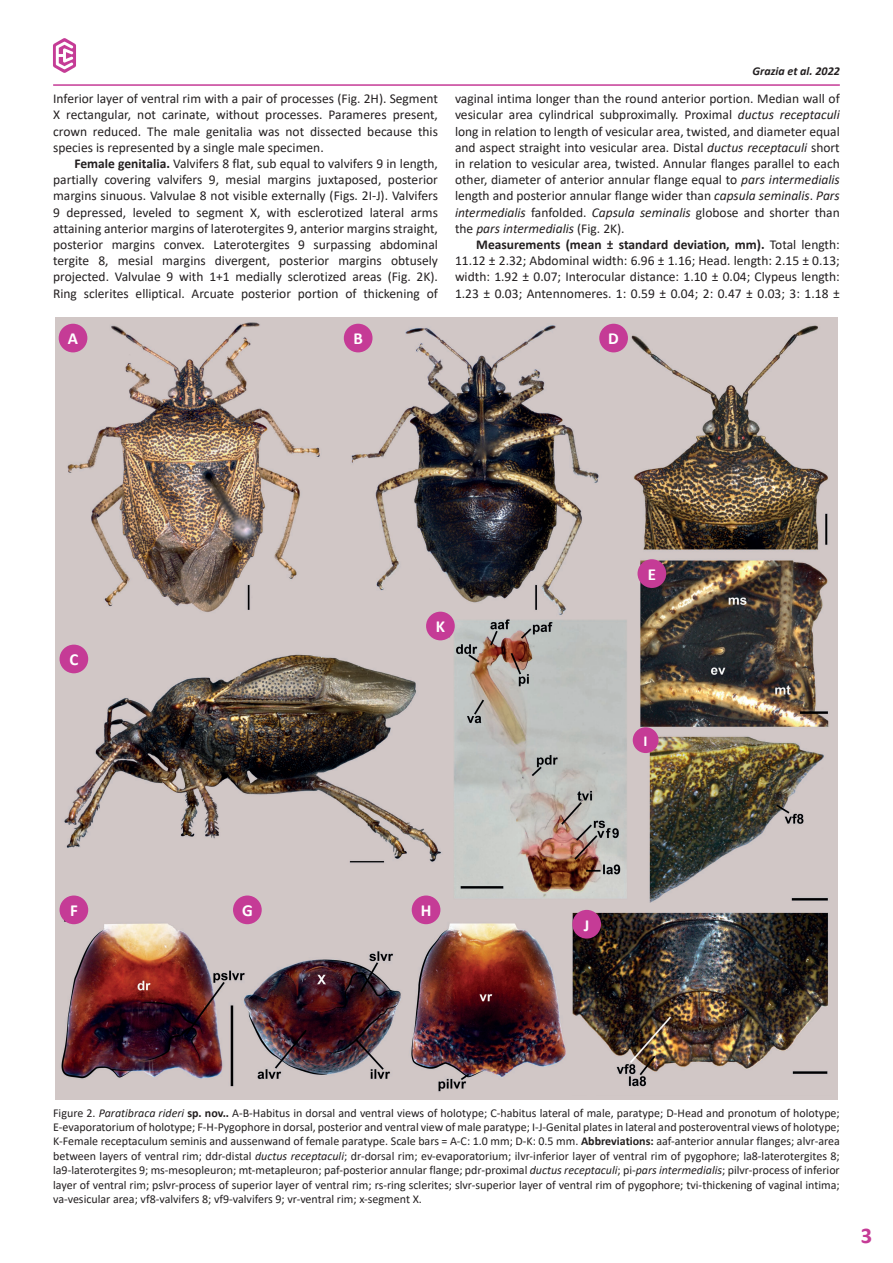
<style>
.page{position:relative;width:893px;height:1263px;background:#fff}
.page>*{position:absolute;margin:0;border:0;box-sizing:border-box;transform-origin:0 0}
.PageNumber{font:700 22.5px "Calibri";color:#c53b96}
.t1{font:700 16.8px "Calibri";color:#fff}
.t2{font:700 15.15px "Calibri";color:#fff}
.t3{font:13.5px/16.2px "Calibri";color:#231f20;text-align:justify}
.Legend{font:12px/14.4px "Calibri";color:#231f20;text-align:justify}
.t4{font:italic 700 12px "Calibri";color:#231f20}
.s1{font-weight:700}
.s2{font-style:italic}
</style>
<div class="page">
<hr style="left:53px;top:84px;width:787px;height:2px;background:#c53b96">
<img style="left:53px;top:38px;width:23px;height:35px">
<img style="left:55px;top:317px;width:783px;height:782px">
<div style="left:59px;top:324px;width:28px;height:28px;background:#c53b96;border-radius:50%"></div>
<div style="left:344px;top:324px;width:28px;height:28px;background:#c53b96;border-radius:50%"></div>
<div style="left:60px;top:645px;width:28px;height:28px;background:#c53b96;border-radius:50%"></div>
<div style="left:599px;top:324px;width:29px;height:28px;background:#c53b96;border-radius:50%"></div>
<div style="left:60px;top:895px;width:28px;height:29px;background:#c53b96;border-radius:50%"></div>
<div style="left:233px;top:895px;width:29px;height:29px;background:#c53b96;border-radius:50%"></div>
<div style="left:412px;top:895px;width:28px;height:29px;background:#c53b96;border-radius:50%"></div>
<div style="left:426px;top:612px;width:29px;height:28px;background:#c53b96;border-radius:50%"></div>
<div style="left:637px;top:559px;width:29px;height:29px;background:#c53b96;border-radius:50%"></div>
<div style="left:633px;top:727px;width:26px;height:26px;background:#c53b96;border-radius:50%"></div>
<div style="left:572px;top:910px;width:29px;height:28px;background:#c53b96;border-radius:50%"></div>
<p class="t3" style="left:53px;top:90px;width:386px">Inferior layer of ventral rim with a pair of processes (Fig. 2H). Segment X rectangular, not carinate, without processes. Parameres present, crown reduced. The male genitalia was not dissected because this species is represented by a single male specimen.</p>
<p class="t3" style="left:53px;top:155px;width:386px;text-indent:21px"><span class="s1">Female genitalia.</span> Valvifers 8 flat, sub equal to valvifers 9 in length, partially covering valvifers 9, mesial margins juxtaposed, posterior margins sinuous. Valvulae 8 not visible externally (Figs. 2I-J). Valvifers 9 depressed, leveled to segment X, with esclerotized lateral arms attaining anterior margins of laterotergites 9, anterior margins straight, posterior margins convex. Laterotergites 9 surpassing abdominal tergite 8, mesial margins divergent, posterior margins obtusely projected. Valvulae 9 with 1+1 medially sclerotized areas (Fig. 2K).<br>Ring sclerites elliptical. Arcuate posterior portion of thickening of</p>
<p class="t1" style="left:68px;top:327px;width:12px">A</p>
<p class="t1" style="left:353px;top:327px;width:11px">B</p>
<p class="t4" style="left:753px;top:62px;width:89px">Grazia et al. 2022</p>
<p class="t3" style="left:455px;top:90px;width:386px">vaginal intima longer than the round anterior portion. Median wall of vesicular area cylindrical subproximally. Proximal <span class="s2">ductus receptaculi </span>long in relation to length of vesicular area, twisted, and diameter equal and aspect straight into vesicular area. Distal <span class="s2">ductus receptaculi</span> short in relation to vesicular area, twisted. Annular flanges parallel to each other, diameter of anterior annular flange equal to <span class="s2">pars intermedialis </span>length and posterior annular flange wider than <span class="s2">capsula seminalis</span>. <span class="s2">Pars intermedialis</span> fanfolded. <span class="s2">Capsula seminalis</span> globose and shorter than the <span class="s2">pars intermedialis</span> (Fig. 2K).</p>
<p class="t3" style="left:455px;top:236px;width:386px;text-indent:21px"><span class="s1">Measurements (mean ± standard deviation, mm).</span> Total length:<br>11.12 ± 2.32; Abdominal width: 6.96 ± 1.16; Head. length: 2.15 ± 0.13; width: 1.92 ± 0.07; Interocular distance: 1.10 ± 0.04; Clypeus length:<br>1.23 ± 0.03; Antennomeres. 1: 0.59 ± 0.04; 2: 0.47 ± 0.03; 3: 1.18 ±</p>
<p class="t1" style="left:608px;top:327px;width:12px">D</p>
<p class="t1" style="left:69px;top:648px;width:10px">C</p>
<p class="t1" style="left:436px;top:615px;width:11px">K</p>
<p class="t1" style="left:70px;top:899px;width:9px">F</p>
<p class="t1" style="left:242px;top:899px;width:12px">G</p>
<p class="t1" style="left:421px;top:899px;width:12px">H</p>
<p class="t1" style="left:648px;top:562px;width:10px">E</p>
<p class="t2" style="left:644px;top:730px;width:6px">I</p>
<p class="t1" style="left:584px;top:913px;width:7px">J</p>
<p class="Legend" style="left:53px;top:1105px;width:788px">Figure 2. <span class="s2">Paratibraca rideri</span> <span class="s1">sp. nov..</span> A-B-Habitus in dorsal and ventral views of holotype; C-habitus lateral of male, paratype; D-Head and pronotum of holotype; E-evaporatorium of holotype; F-H-Pygophore in dorsal, posterior and ventral view of male paratype; I-J-Genital plates in lateral and posteroventral views of holotype; K-Female receptaculum seminis and aussenwand of female paratype. Scale bars = A-C: 1.0 mm; D-K: 0.5 mm. <span class="s1">Abbreviations:</span> aaf-anterior annular flanges; alvr-area between layers of ventral rim; ddr-distal <span class="s2">ductus receptaculi</span>; dr-dorsal rim; ev-evaporatorium; ilvr-inferior layer of ventral rim of pygophore; la8-laterotergites 8; la9-laterotergites 9; ms-mesopleuron; mt-metapleuron; paf-posterior annular flange; pdr-proximal <span class="s2">ductus receptaculi</span>; pi-<span class="s2">pars intermedialis</span>; pilvr-process of inferior layer of ventral rim; pslvr-process of superior layer of ventral rim; rs-ring sclerites; slvr-superior layer of ventral rim of pygophore; tvi-thickening of vaginal intima; va-vesicular area; vf8-valvifers 8; vf9-valvifers 9; vr-ventral rim; x-segment X.</p>
<p class="PageNumber" style="left:861px;top:1219px;width:13px">3</p>
</div>
